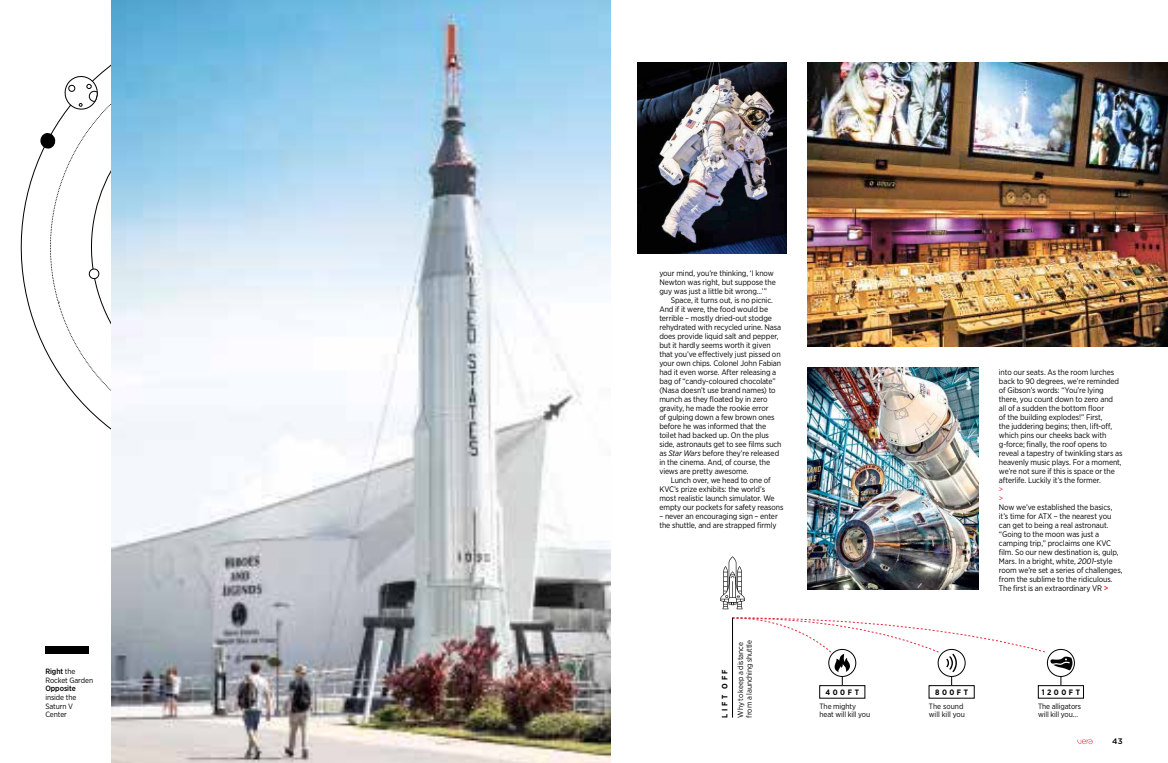
<style>
.page{position:relative;width:1168px;height:763px;background:#fff}
.page>*{position:absolute;margin:0;border:0;box-sizing:border-box;transform-origin:0 0}
.t1{font:8px/9px "Gotham Narrow";letter-spacing:-.01em;color:#000}
.t2{font:500 8px "Gotham";color:#000}
.t3{font:8px/9px "Gotham Narrow";color:#e8253c}
.t4{font:700 7.8px "Gotham Narrow";letter-spacing:.325em;color:#000}
.t5{font:7.7px/8.6px "Gotham Narrow";letter-spacing:-.01em;color:#000}
.t6{font:500 7.7px "Gotham Narrow";letter-spacing:-.01em;color:#000}
.s1{font-weight:500}
.s2{font-style:italic}
.s3{font-weight:500;font-size:8.5px;color:#e8253c}
</style>
<div class="page">
<svg style="left:20px;top:64px;width:91px;height:366px"></svg>
<svg style="left:89px;top:268px;width:10px;height:11px"></svg>
<svg style="left:40px;top:132px;width:16px;height:17px"></svg>
<div style="left:46px;top:646px;width:43px;height:7px;background:#000"></div>
<img style="left:111px;top:0;width:500px;height:763px">
<svg style="left:63px;top:75px;width:36px;height:36px"></svg>
<svg style="left:1077px;top:739px;width:16px;height:5px"></svg>
<img style="left:807px;top:62px;width:361px;height:285px">
<img style="left:807px;top:367px;width:171px;height:223px">
<img style="left:638px;top:62px;width:148px;height:192px">
<svg style="left:720px;top:556px;width:25px;height:53px"></svg>
<div style="left:1047px;top:649px;width:28px;height:27px;border:1px solid #000;border-radius:50%"></div>
<div style="left:1038px;top:685px;width:46px;height:13px;border:1px solid #000"></div>
<hr style="left:732px;top:617px;width:1px;height:100px;background:#000">
<svg style="left:732px;top:617px;width:340px;height:79px"></svg>
<p class="t5" style="left:45px;top:667px;width:49px"><span class="s1">Right</span> the<br>Rocket Garden</p>
<p class="t6" style="left:45px;top:683px;width:32px">Opposite</p>
<p class="t5" style="left:45px;top:692px;width:33px">inside the<br>Saturn V<br>Center</p>
<p class="t1" style="left:659px;top:268px;width:118px">your mind, you’re thinking, ‘I know<br>Newton was right, but suppose the guy was just a little bit wrong…’”</p>
<p class="t1" style="left:659px;top:295px;width:124px;text-indent:11px">Space, it turns out, is no picnic.<br>And if it were, the food would be terrible – mostly dried-out stodge rehydrated with recycled urine. Nasa does provide liquid salt and pepper, but it hardly seems worth it given that you’ve effectively just pissed on your own chips. Colonel John Fabian had it even worse. After releasing a bag of “candy-coloured chocolate” (Nasa doesn’t use brand names) to munch as they floated by in zero gravity, he made the rookie error<br>of gulping down a few brown ones before he was informed that the toilet had backed up. On the plus side, astronauts get to see films such as <span class="s2">Star Wars</span> before they’re released in the cinema. And, of course, the views are pretty awesome.</p>
<p class="t1" style="left:659px;top:475px;width:126px;text-indent:11px">Lunch over, we head to one of KVC’s prize exhibits: the world’s most realistic launch simulator. We empty our pockets for safety reasons</p>
<p class="t1" style="left:659px;top:511px;width:120px">– never an encouraging sign – enter the shuttle, and are strapped firmly</p>
<p class="t4" style="left:720px;top:717px;width:50px;rotate:-90deg">LIFT OFF</p>
<p class="t5" style="left:736px;top:717px;width:79px;rotate:-90deg">Why to keep a distance from a launching shuttle</p>
<p class="t1" style="left:999px;top:367px;width:125px">into our seats. As the room lurches back to 90 degrees, we’re reminded of Gibson’s words: “You’re lying there, you count down to zero and all of a sudden the bottom floor<br>of the building explodes!” First,<br>the juddering begins; then, lift-off, which pins our cheeks back with g-force; finally, the roof opens to reveal a tapestry of twinkling stars as heavenly music plays. For a moment, we’re not sure if this is space or the afterlife. Luckily it’s the former.</p>
<p class="t3" style="left:999px;top:484px;width:6px">&gt; &gt;</p>
<p class="t1" style="left:999px;top:502px;width:125px">Now we’ve established the basics, it’s time for ATX – the nearest you can get to being a real astronaut. “Going to the moon was just a camping trip,” proclaims one KVC film. So our new destination is, gulp, Mars. In a bright, white, <span class="s2">2001</span>-style room we’re set a series of challenges, from the sublime to the ridiculous.<br>The first is an extraordinary VR <span class="s3">&gt;</span></p>
<p class="t4" style="left:826px;top:687px;width:35px">400FT</p>
<p class="t4" style="left:935px;top:687px;width:35px">800FT</p>
<p class="t4" style="left:1042px;top:687px;width:40px">1200FT</p>
<p class="t5" style="left:819px;top:701px;width:52px">The mighty heat will kill you</p>
<p class="t5" style="left:929px;top:701px;width:38px">The sound will kill you</p>
<p class="t5" style="left:1038px;top:701px;width:45px">The alligators</p>
<p class="t5" style="left:1038px;top:710px;width:41px">will kill you...</p>
<p class="t2" style="left:1112px;top:735px;width:12px">43</p>
</div>
